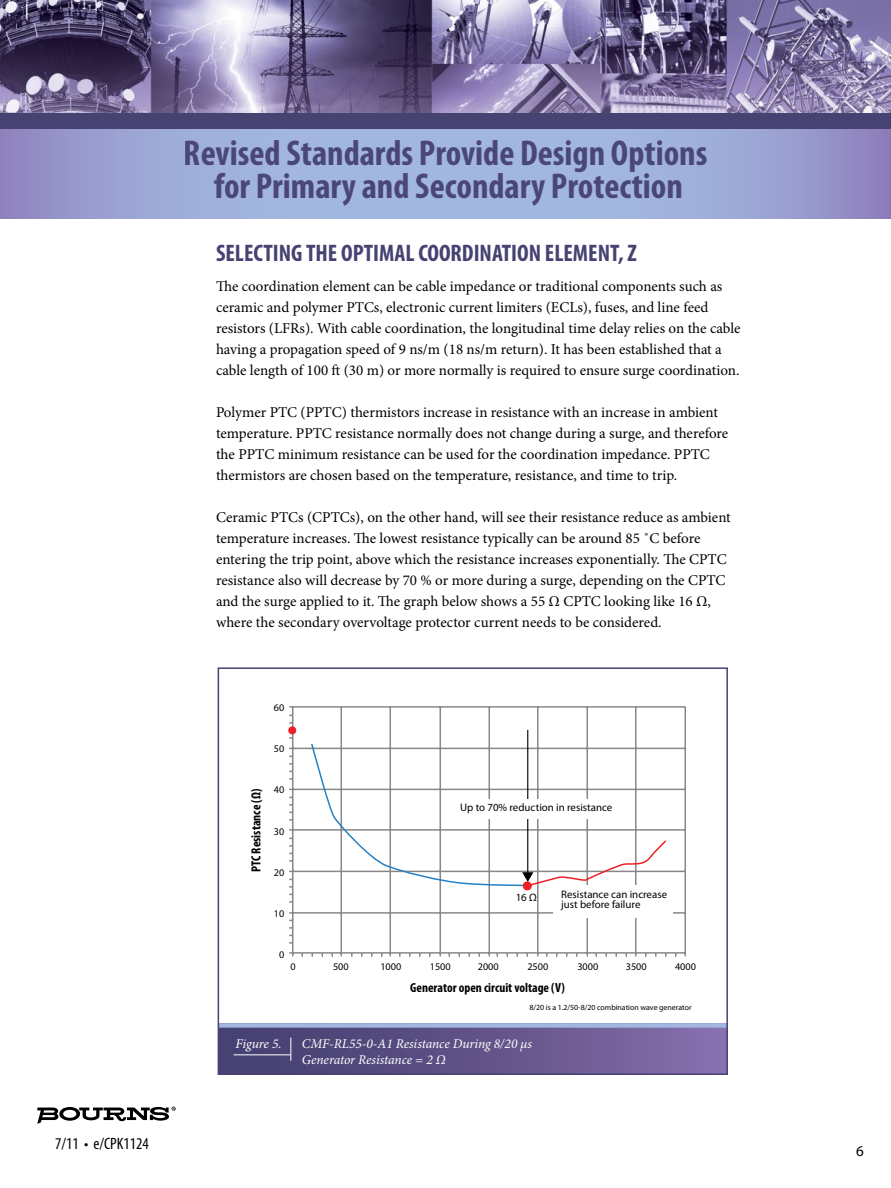
<style>
.page{position:relative;width:891px;height:1188px;background:#fff}
.page>*{position:absolute;margin:0;border:0;box-sizing:border-box;transform-origin:0 0}
.t1{font:700 condensed 36px/33px "Myriad Pro";color:#464272;text-align:center}
.t2{font:700 condensed 24px "Myriad Pro";color:#464272}
.t3{font:condensed 16.5px "Myriad Pro";color:#000}
.t4{font:15px/21px "Minion Pro";color:#000}
.t5{font:15px "Myriad Pro";color:#000}
.t6{font:italic 13.5px/16.2px "Minion Pro";letter-spacing:-.005em;color:#fff}
.t7{font:700 condensed 13.2px "Myriad Pro";color:#000}
.t8{font:10.95px/10.1px "Myriad Pro";color:#000}
.t9{font:10.2px "Myriad Pro";color:#000}
.t10{font:7.8px "Myriad Pro";color:#000}
</style>
<div class="page">
<img style="left:0;top:0;width:891px;height:113px">
<svg style="left:37px;top:1107px;width:139px;height:17px"></svg>
<svg style="left:0;top:128px;width:891px;height:90px;background:#9ca8d5"></svg>
<div style="left:0;top:113px;width:891px;height:15px;background:#464272"></div>
<div style="left:219px;top:1024px;width:509px;height:51px;background:linear-gradient(to right,#403c6b,#866daa)"></div>
<div style="left:218px;top:1023px;width:510px;height:5px;background:#a2b7df"></div>
<svg style="left:290px;top:1038px;width:1px;height:23px"></svg>
<hr style="left:234px;top:1054px;width:57px;height:1px;background:#fff">
<hr style="left:289px;top:706px;width:396px;height:2px;background:#878787">
<hr style="left:289px;top:748px;width:396px;height:1px;background:#878787">
<hr style="left:289px;top:789px;width:396px;height:1px;background:#878787">
<hr style="left:289px;top:829px;width:396px;height:2px;background:#878787">
<hr style="left:289px;top:871px;width:396px;height:1px;background:#878787">
<hr style="left:289px;top:912px;width:396px;height:2px;background:#878787">
<hr style="left:289px;top:952px;width:396px;height:2px;background:#878787">
<hr style="left:292px;top:707px;width:2px;height:249px;background:#878787">
<hr style="left:341px;top:707px;width:1px;height:249px;background:#878787">
<hr style="left:390px;top:707px;width:1px;height:249px;background:#878787">
<hr style="left:440px;top:707px;width:1px;height:249px;background:#878787">
<hr style="left:489px;top:707px;width:1px;height:249px;background:#878787">
<hr style="left:537px;top:707px;width:2px;height:249px;background:#878787">
<hr style="left:587px;top:707px;width:1px;height:249px;background:#878787">
<hr style="left:635px;top:707px;width:2px;height:249px;background:#878787">
<hr style="left:685px;top:707px;width:1px;height:249px;background:#878787">
<hr style="left:527px;top:730px;width:1px;height:144px;background:#000">
<div style="left:288px;top:726px;width:8px;height:8px;background:#ed1f24;border-radius:50%"></div>
<svg style="left:310px;top:742px;width:357px;height:145px"></svg>
<div style="left:523px;top:881px;width:9px;height:9px;background:#ed1f24;border-radius:50%"></div>
<div style="left:455px;top:799px;width:162px;height:19px;background:#fff"></div>
<div style="left:553px;top:885px;width:120px;height:33px;background:#fff"></div>
<div style="left:218px;top:667px;width:510px;height:408px;border:2px solid #464272"></div>
<p class="t3" style="left:55px;top:1134px;width:95px">7/11 • e/CPK1124</p>
<h1 class="t1" style="left:184px;top:137px;width:525px">Revised Standards Provide Design Options for Primary and Secondary Protection</h1>
<h2 class="t2" style="left:216px;top:240px;width:422px">SELECTING THE OPTIMAL COORDINATION ELEMENT, Z</h2>
<p class="t4" style="left:216px;top:276px;width:526px">The coordination element can be cable impedance or traditional components such as ceramic and polymer PTCs, electronic current limiters (ECLs), fuses, and line feed resistors (LFRs). With cable coordination, the longitudinal time delay relies on the cable having a propagation speed of 9 ns/m (18 ns/m return). It has been established that a cable length of 100 ft (30 m) or more normally is required to ensure surge coordination.</p>
<p class="t4" style="left:216px;top:402px;width:514px">Polymer PTC (PPTC) thermistors increase in resistance with an increase in ambient temperature. PPTC resistance normally does not change during a surge, and therefore the PPTC minimum resistance can be used for the coordination impedance. PPTC thermistors are chosen based on the temperature, resistance, and time to trip.</p>
<p class="t4" style="left:216px;top:507px;width:516px">Ceramic PTCs (CPTCs), on the other hand, will see their resistance reduce as ambient temperature increases. The lowest resistance typically can be around 85 ˚C before entering the trip point, above which the resistance increases exponentially. The CPTC resistance also will decrease by 70 % or more during a surge, depending on the CPTC and the surge applied to it. The graph below shows a 55 Ω CPTC looking like 16 Ω, where the secondary overvoltage protector current needs to be considered.</p>
<p class="t7" style="left:249px;top:872px;width:84px;rotate:-90deg">PTC Resistance (Ω)</p>
<p class="t9" style="left:274px;top:702px;width:12px">60</p>
<p class="t9" style="left:274px;top:743px;width:12px">50</p>
<p class="t9" style="left:274px;top:784px;width:12px">40</p>
<p class="t9" style="left:274px;top:826px;width:12px">30</p>
<p class="t9" style="left:274px;top:867px;width:12px">20</p>
<p class="t9" style="left:274px;top:908px;width:12px">10</p>
<p class="t9" style="left:279px;top:949px;width:7px">0</p>
<p class="t8" style="left:460px;top:802px;width:154px">Up to 70% reduction in resistance</p>
<p class="t8" style="left:516px;top:892px;width:23px">16 Ω</p>
<p class="t8" style="left:561px;top:889px;width:107px">Resistance can increase just before failure</p>
<p class="t9" style="left:291px;top:961px;width:7px">0</p>
<p class="t9" style="left:333px;top:961px;width:17px">500</p>
<p class="t9" style="left:380px;top:961px;width:22px">1000</p>
<p class="t9" style="left:430px;top:961px;width:22px">1500</p>
<p class="t9" style="left:478px;top:961px;width:22px">2000</p>
<p class="t9" style="left:527px;top:961px;width:22px">2500</p>
<p class="t9" style="left:577px;top:961px;width:22px">3000</p>
<p class="t9" style="left:626px;top:961px;width:22px">3500</p>
<p class="t9" style="left:675px;top:961px;width:22px">4000</p>
<p class="t7" style="left:410px;top:981px;width:156px">Generator open circuit voltage (V)</p>
<p class="t10" style="left:530px;top:1003px;width:163px">8/20 is a 1.2/50-8/20 combination wave generator</p>
<p class="t6" style="left:236px;top:1035px;width:48px">Figure 5.</p>
<p class="t6" style="left:302px;top:1035px;width:232px">CMF-RL55-0-A1 Resistance During 8/20 µs<br>Generator Resistance = 2 Ω</p>
<p class="t5" style="left:856px;top:1143px;width:9px">6</p>
</div>
